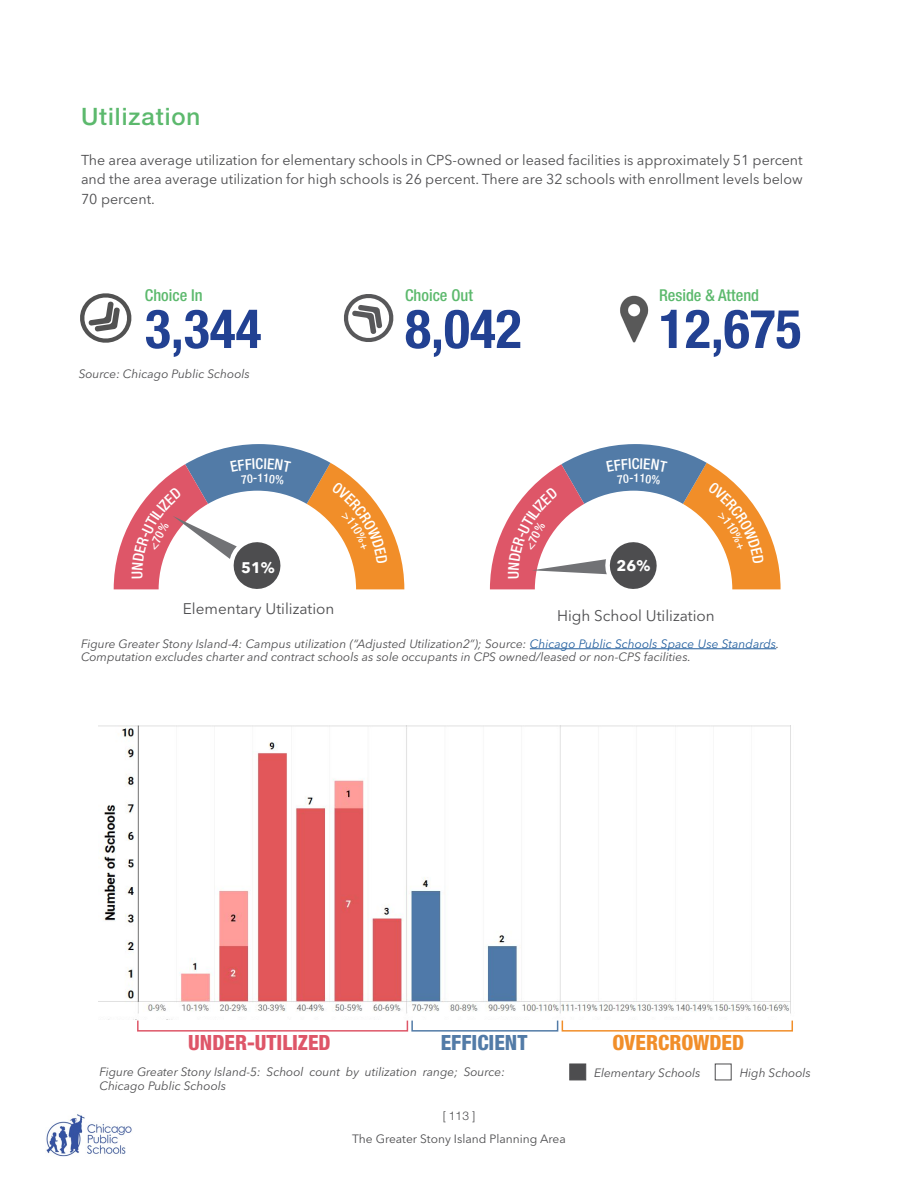
<style>
.page{position:relative;width:918px;height:1188px;background:#fff}
.page>*{position:absolute;margin:0;border:0;box-sizing:border-box;transform-origin:0 0}
.t1{font:700 condensed 54px "Helvetica Neue LT Std";color:#224192}
.t2{font:500 24px "Helvetica Neue LT Std";letter-spacing:.04em;color:#5cb96d}
.t3{font:800 condensed 21px "Helvetica Neue LT Std";color:#de5668}
.t4{font:800 condensed 21px "Helvetica Neue LT Std";color:#f18e29}
.t5{font:800 condensed 21px "Helvetica Neue LT Std";color:#527ba7}
.t6{font:500 condensed 16.35px "Helvetica Neue LT Std";color:#5cb96d}
.t7{font:15.3px "Avenir Next LT Pro";color:#4d4d4f}
.t8{font:700 15.3px "Avenir Next LT Pro";color:#fff}
.t9{font:14.25px/19.5px "Avenir Next LT Pro";color:#4d4d4f;text-align:justify}
.t10{font:italic 12px/13.5px "Avenir Next LT Pro";color:#4d4d4f}
.t11{font:12px "Avenir Next LT Pro";color:#4d4d4f}
.t12{font:300 12px "Helvetica Neue LT Std";color:#4d4d4f}
.s1{color:#215e9e}
</style>
<div class="page">
<img style="left:46px;top:1114px;width:86px;height:43px">
<hr style="left:530px;top:648px;width:246px;height:1px;background:#215e9e">
<div style="left:569px;top:1063px;width:17px;height:17px;background:#4d4d4f;border:1px solid #4d4d4f"></div>
<div style="left:715px;top:1063px;width:17px;height:17px;border:1px solid #4d4d4f"></div>
<svg style="left:80px;top:293px;width:52px;height:50px"></svg>
<svg style="left:344px;top:294px;width:50px;height:48px"></svg>
<img style="left:620px;top:295px;width:29px;height:48px">
<div style="left:137px;top:1020px;width:271px;height:12px;border:2px solid #de5668"></div>
<div style="left:411px;top:1020px;width:147px;height:12px;border:2px solid #527ba7"></div>
<div style="left:562px;top:1020px;width:231px;height:12px;border:2px solid #f18e29"></div>
<img style="left:98px;top:726px;width:693px;height:294px">
<svg style="left:490px;top:444px;width:291px;height:146px"></svg>
<svg style="left:114px;top:444px;width:290px;height:146px"></svg>
<h2 class="t2" style="left:81px;top:102px;width:121px">Utilization</h2>
<p class="t9" style="left:81px;top:150px;width:723px">The area average utilization for elementary schools in CPS-owned or leased facilities is approximately 51 percent and the area average utilization for high schools is 26 percent. There are 32 schools with enrollment levels below 70 percent.</p>
<h3 class="t6" style="left:145px;top:285px;width:59px">Choice In</h3>
<h1 class="t1" style="left:145px;top:296px;width:118px">3,344</h1>
<p class="t10" style="left:79px;top:367px;width:173px">Source: Chicago Public Schools</p>
<h3 class="t6" style="left:405px;top:285px;width:69px">Choice Out</h3>
<h1 class="t1" style="left:405px;top:296px;width:118px">8,042</h1>
<h3 class="t6" style="left:659px;top:285px;width:102px">Reside &amp; Attend</h3>
<h1 class="t1" style="left:659px;top:296px;width:144px">12,675</h1>
<p class="t8" style="left:241px;top:558px;width:35px">51%</p>
<p class="t8" style="left:617px;top:557px;width:35px">26%</p>
<p class="t7" style="left:557px;top:607px;width:159px">High School Utilization</p>
<p class="t10" style="left:81px;top:637px;width:700px">Figure Greater Stony Island-4: Campus utilization (“Adjusted Utilization2”); Source: <span class="s1">Chicago Public Schools Space Use Standards</span>.<br>Computation excludes charter and contract schools as sole occupants in CPS owned/leased or non-CPS facilities.</p>
<p class="t7" style="left:183px;top:599px;width:153px">Elementary Utilization</p>
<h3 class="t3" style="left:188px;top:1029px;width:144px">UNDER-UTILIZED</h3>
<h3 class="t5" style="left:441px;top:1029px;width:88px">EFFICIENT</h3>
<h3 class="t4" style="left:612px;top:1029px;width:133px">OVERCROWDED</h3>
<p class="t10" style="left:99px;top:1065px;width:407px">Figure Greater Stony Island-5: School count by utilization range; Source:<br>Chicago Public Schools</p>
<p class="t10" style="left:594px;top:1066px;width:108px">Elementary Schools</p>
<p class="t10" style="left:740px;top:1066px;width:73px">High Schools</p>
<p class="t12" style="left:443px;top:1109px;width:34px">[ 113 ]</p>
<p class="t11" style="left:352px;top:1132px;width:215px">The Greater Stony Island Planning Area</p>
</div>
